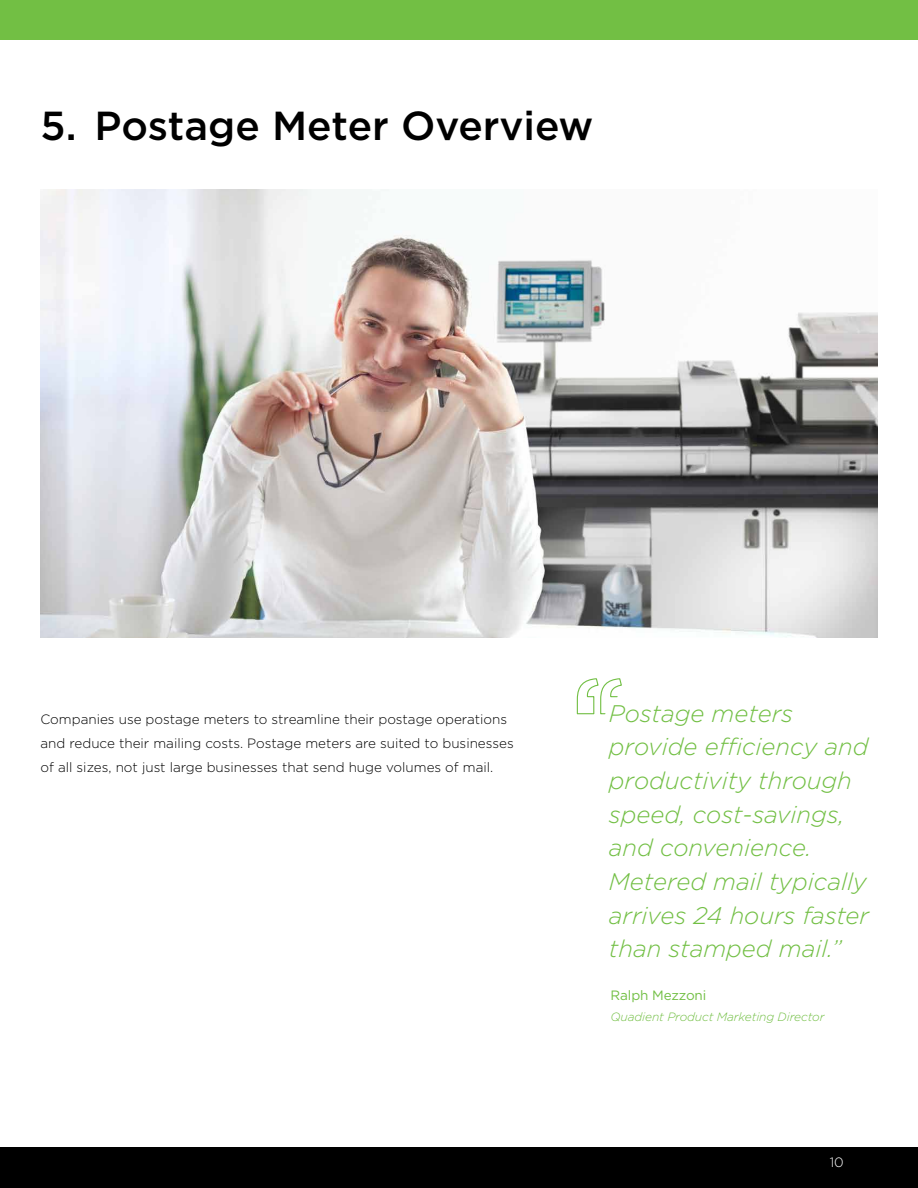
<style>
.page{position:relative;width:918px;height:1188px;background:#fff}
.page>*{position:absolute;margin:0;border:0;box-sizing:border-box;transform-origin:0 0}
.t1{font:500 40.5px "Gotham";color:#000}
.t2{font:italic 300 24px/33.6px "Gotham";color:#72bf44}
.t3{font:300 13.5px/24px "Gotham";color:#000}
.t4{font:13.5px "Gotham";letter-spacing:-.01em;color:#72bf44}
.t5{font:300 13.5px "Gotham";color:#fff}
.t6{font:italic 300 12px "Gotham";letter-spacing:-.01em;color:#72bf44}
</style>
<div class="page">
<div style="left:0;top:1148px;width:918px;height:40px;background:#000"></div>
<div style="left:0;top:0;width:918px;height:40px;background:#72bf44"></div>
<img style="left:40px;top:189px;width:838px;height:448px">
<svg style="left:576px;top:678px;width:46px;height:37px"></svg>
<h1 class="t1" style="left:40px;top:100px;width:555px">5. Postage Meter Overview</h1>
<p class="t3" style="left:40px;top:707px;width:475px">Companies use postage meters to streamline their postage operations and reduce their mailing costs. Postage meters are suited to businesses of all sizes, not just large businesses that send huge volumes of mail.</p>
<h2 class="t2" style="left:609px;top:696px;width:262px">Postage meters provide efficiency and productivity through speed, cost-savings, and convenience.<br>Metered mail typically arrives 24 hours faster than stamped mail.”</h2>
<p class="t4" style="left:611px;top:986px;width:97px">Ralph Mezzoni</p>
<p class="t6" style="left:611px;top:1009px;width:215px">Quadient Product Marketing Director</p>
<p class="t5" style="left:830px;top:1154px;width:16px">10</p>
</div>
